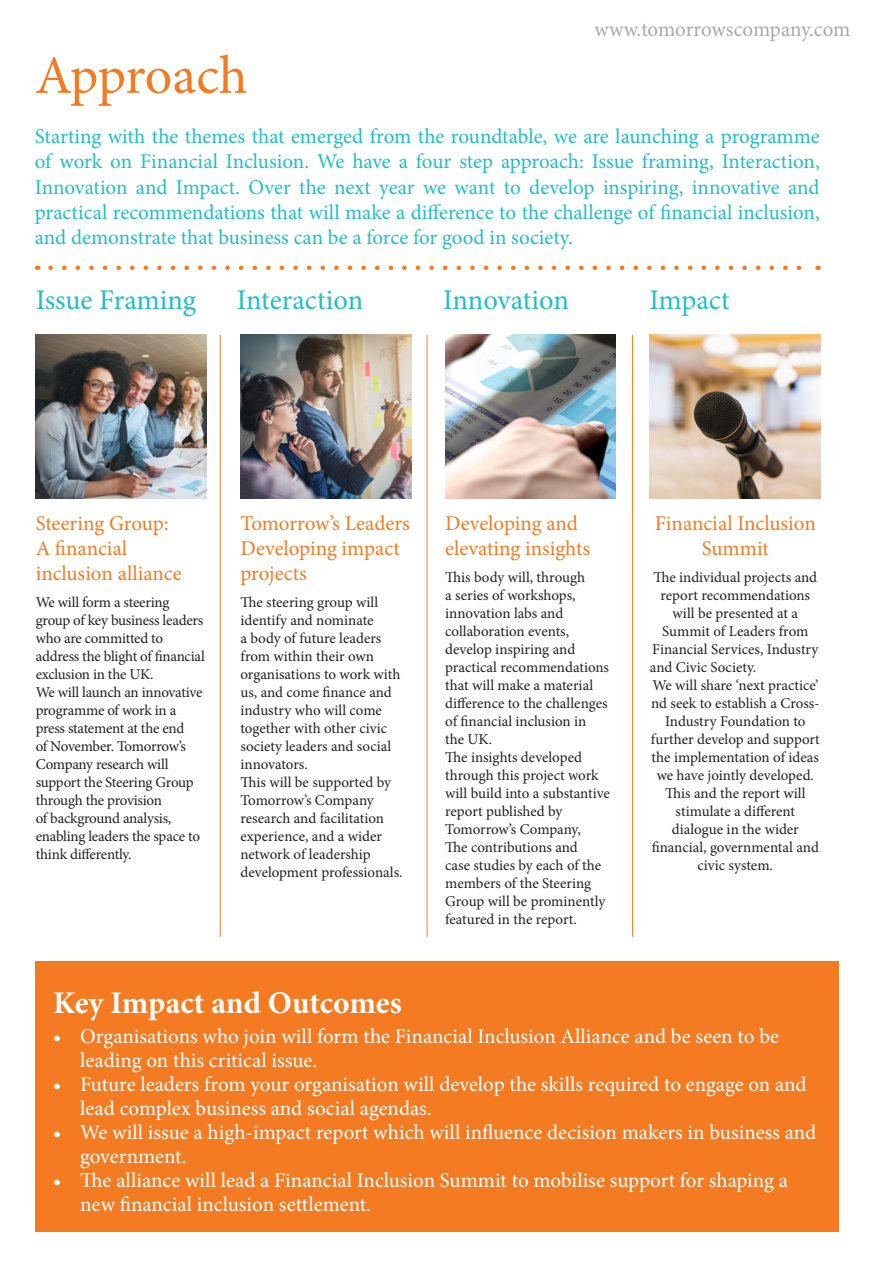
<style>
.page{position:relative;width:893px;height:1263px;background:#fff}
.page>*{position:absolute;margin:0;border:0;box-sizing:border-box;transform-origin:0 0}
.t1{font:54px "Minion Pro";letter-spacing:-.01em;color:#f47b21}
.t2{font:700 31.5px "Minion Pro";color:#fff}
.t3{font:28.5px "Minion Pro";color:#21bdcb}
.t4{font:21.45px "Minion Pro";letter-spacing:-.005em;color:#a8a9ad}
.t5{font:21px/24px "Minion Pro";color:#fff}
.t6{font:21px/25.2px "Minion Pro";color:#21bdc9;text-align:justify}
.t7{font:21px/25.2px "Minion Pro";color:#f47b21}
.t8{font:15px/18px "Minion Pro";letter-spacing:-.005em;color:#231f20}
</style>
<div class="page">
<div style="left:36px;top:961px;width:803px;height:270px;background:#f47b21"></div>
<svg style="left:51px;top:266px;width:751px;height:4px"></svg>
<hr style="left:220px;top:335px;width:1px;height:602px;background:#f47b21">
<hr style="left:427px;top:335px;width:1px;height:602px;background:#f47b21">
<hr style="left:632px;top:335px;width:1px;height:602px;background:#f47b21">
<img style="left:36px;top:335px;width:170px;height:164px">
<img style="left:240px;top:335px;width:171px;height:164px">
<img style="left:445px;top:335px;width:171px;height:164px">
<img style="left:650px;top:335px;width:171px;height:164px">
<p class="t4" style="left:594px;top:15px;width:258px">www.tomorrowscompany.com</p>
<p class="t1" style="left:35px;top:39px;width:214px">Approach</p>
<p class="t6" style="left:35px;top:124px;width:786px">Starting with the themes that emerged from the roundtable, we are launching a programme of work on Financial Inclusion. We have a four step approach: Issue framing, Interaction, Innovation and Impact. Over the next year we want to develop inspiring, innovative and practical recommendations that will make a difference to the challenge of financial inclusion, and demonstrate that business can be a force for good in society.</p>
<p class="t3" style="left:36px;top:281px;width:162px">Issue Framing</p>
<p class="t3" style="left:237px;top:281px;width:128px">Interaction</p>
<p class="t3" style="left:443px;top:281px;width:127px">Innovation</p>
<p class="t3" style="left:649px;top:281px;width:82px">Impact</p>
<p class="t7" style="left:36px;top:511px;width:147px">Steering Group:<br>A financial inclusion alliance</p>
<p class="t8" style="left:36px;top:593px;width:171px">We will form a steering group of key business leaders who are committed to address the blight of financial exclusion in the UK.<br>We will launch an innovative programme of work in a press statement at the end<br>of November. Tomorrow’s<br>Company research will support the Steering Group through the provision<br>of background analysis, enabling leaders the space to think differently.</p>
<p class="t7" style="left:240px;top:511px;width:171px">Tomorrow’s Leaders<br>Developing impact projects</p>
<p class="t8" style="left:240px;top:593px;width:164px">The steering group will identify and nominate<br>a body of future leaders from within their own organisations to work with us, and come finance and industry who will come together with other civic society leaders and social innovators.<br>This will be supported by<br>Tomorrow’s Company research and facilitation experience, and a wider network of leadership development professionals.</p>
<p class="t2" style="left:53px;top:981px;width:350px">Key Impact and Outcomes</p>
<p class="t7" style="left:445px;top:511px;width:147px">Developing and elevating insights</p>
<p class="t8" style="left:445px;top:568px;width:166px">This body will, through<br>a series of workshops, innovation labs and collaboration events, develop inspiring and practical recommendations that will make a material difference to the challenges of financial inclusion in<br>the UK.<br>The insights developed through this project work will build into a substantive report published by<br>Tomorrow’s Company,<br>The contributions and<br>case studies by each of the members of the Steering<br>Group will be prominently featured in the report.</p>
<p class="t7" style="left:655px;top:511px;width:162px;text-align:center">Financial Inclusion<br>Summit</p>
<p class="t8" style="left:653px;top:568px;width:165px">The individual projects and</p>
<p class="t8" style="left:660px;top:586px;width:151px">report recommendations</p>
<p class="t8" style="left:673px;top:604px;width:127px">will be presented at a</p>
<p class="t8" style="left:662px;top:622px;width:148px">Summit of Leaders from</p>
<p class="t8" style="left:652px;top:640px;width:168px">Financial Services, Industry</p>
<p class="t8" style="left:650px;top:658px;width:108px">and Civic Society.</p>
<p class="t8" style="left:652px;top:676px;width:168px">We will share ‘next practice’</p>
<p class="t8" style="left:651px;top:694px;width:170px">nd seek to establish a Cross-</p>
<p class="t8" style="left:665px;top:712px;width:142px">Industry Foundation to</p>
<p class="t8" style="left:651px;top:730px;width:170px">further develop and support</p>
<p class="t8" style="left:652px;top:748px;width:169px">the implementation of ideas</p>
<p class="t8" style="left:657px;top:766px;width:159px">we have jointly developed.</p>
<p class="t8" style="left:665px;top:784px;width:142px">This and the report will</p>
<p class="t8" style="left:676px;top:802px;width:121px">stimulate a different</p>
<p class="t8" style="left:672px;top:820px;width:129px">dialogue in the wider</p>
<p class="t8" style="left:652px;top:838px;width:169px">financial, governmental and</p>
<p class="t8" style="left:698px;top:856px;width:77px">civic system.</p>
<p class="t5" style="left:80px;top:1024px;width:700px;text-indent:-27px">• Organisations who join will form the Financial Inclusion Alliance and be seen to be leading on this critical issue.</p>
<p class="t5" style="left:80px;top:1072px;width:728px;text-indent:-27px">• Future leaders from your organisation will develop the skills required to engage on and lead complex business and social agendas.</p>
<p class="t5" style="left:80px;top:1120px;width:737px;text-indent:-27px">• We will issue a high-impact report which will influence decision makers in business and government.</p>
<p class="t5" style="left:80px;top:1168px;width:709px;text-indent:-27px">• The alliance will lead a Financial Inclusion Summit to mobilise support for shaping a new financial inclusion settlement.</p>
</div>
